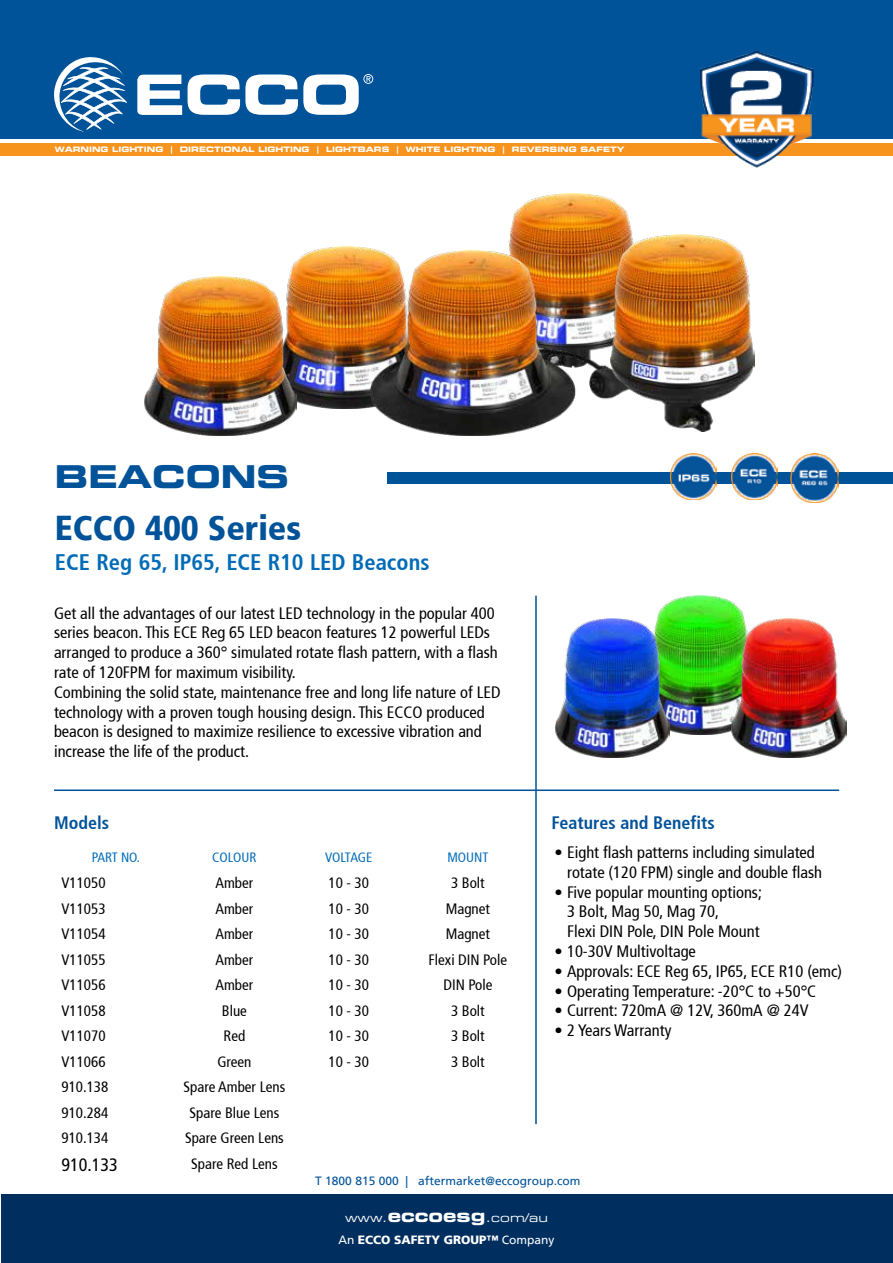
<style>
.page{position:relative;width:893px;height:1263px;background:#fff}
.page>*{position:absolute;margin:0;border:0;box-sizing:border-box;transform-origin:0 0}
.t1{font:900 condensed 34.5px "Frutiger 77";color:#005299}
.t2{font:31.5px "Eurostile LT Std Bold Ex 2";color:#005299}
.t3{font:700 condensed 22.5px "Frutiger 67";color:#006bb6}
.t4{font:700 condensed 18px "Frutiger 67";color:#005299}
.t5{font:condensed 18px "Frutiger LT";color:#000}
.t6{font:condensed 16.5px/19.8px "Frutiger 57";color:#000}
.t7{font:condensed 15px "Frutiger 57";color:#000}
.t8{font:condensed 13.5px "Frutiger 57";color:#006bb6}
.t9{font:condensed 13.5px "Frutiger 57";letter-spacing:-.02em;color:#006bb6}
.t10{font:12px "Frutiger LT";color:#005299}
.t11{font:900 12px "Frutiger LT";color:#fff}
.t12{font:12px "Eurostile LT Std Ex 2";color:#fff}
.t13{font:7.5px "Eurostile LT Std Bold Ex 2";color:#fff}
.s1{font-family:"Eurostile LT Std Bold Ex 2";font-size:18px}
.s2{font-weight:400}
</style>
<div class="page">
<div style="left:0;top:0;width:893px;height:139px;background:#005299"></div>
<div style="left:0;top:144px;width:893px;height:12px;background:#f7941e"></div>
<svg style="left:137px;top:75px;width:45px;height:40px"></svg>
<svg style="left:54px;top:57px;width:73px;height:75px"></svg>
<svg style="left:188px;top:74px;width:185px;height:41px"></svg>
<div style="left:2px;top:1195px;width:891px;height:68px;background:#002e5e"></div>
<div style="left:387px;top:472px;width:506px;height:12px;background:#005299"></div>
<img style="left:732px;top:454px;width:46px;height:46px">
<img style="left:671px;top:454px;width:45px;height:45px">
<hr style="left:54px;top:789px;width:785px;height:2px;background:#005299">
<hr style="left:535px;top:596px;width:2px;height:528px;background:#005299">
<img style="left:790px;top:454px;width:49px;height:48px">
<img style="left:701px;top:51px;width:112px;height:117px">
<img style="left:289px;top:247px;width:198px;height:162px">
<img style="left:508px;top:194px;width:125px;height:57px">
<img style="left:370px;top:251px;width:240px;height:185px">
<img style="left:610px;top:234px;width:145px;height:197px">
<img style="left:144px;top:277px;width:153px;height:159px">
<img style="left:657px;top:596px;width:87px;height:139px">
<img style="left:555px;top:618px;width:115px;height:139px">
<img style="left:732px;top:618px;width:114px;height:139px">
<p class="t13" style="left:55px;top:144px;width:571px">WARNING LIGHTING | DIRECTIONAL LIGHTING | LIGHTBARS | WHITE LIGHTING | REVERSING SAFETY</p>
<h2 class="t2" style="left:55px;top:454px;width:236px">BEACONS</h2>
<h1 class="t1" style="left:55px;top:508px;width:248px">ECCO 400 Series</h1>
<h3 class="t3" style="left:55px;top:548px;width:376px">ECE Reg 65, IP65, ECE R10 LED Beacons</h3>
<p class="t6" style="left:54px;top:603px;width:448px">Get all the advantages of our latest LED technology in the popular 400 series beacon. This ECE Reg 65 LED beacon features 12 powerful LEDs arranged to produce a 360° simulated rotate flash pattern, with a flash rate of 120FPM for maximum visibility.<br>Combining the solid state, maintenance free and long life nature of LED technology with a proven tough housing design. This ECCO produced beacon is designed to maximize resilience to excessive vibration and increase the life of the product.</p>
<p class="t4" style="left:54px;top:812px;width:57px">Models</p>
<p class="t4" style="left:552px;top:812px;width:165px">Features and Benefits</p>
<p class="t8" style="left:92px;top:849px;width:50px">PART NO.</p>
<p class="t8" style="left:212px;top:849px;width:46px">COLOUR</p>
<p class="t9" style="left:325px;top:849px;width:49px">VOLTAGE</p>
<p class="t8" style="left:447px;top:849px;width:43px">MOUNT</p>
<p class="t7" style="left:62px;top:874px;width:46px">V11050</p>
<p class="t7" style="left:216px;top:874px;width:39px">Amber</p>
<p class="t7" style="left:329px;top:874px;width:42px">10 - 30</p>
<p class="t7" style="left:451px;top:874px;width:35px">3 Bolt</p>
<p class="t7" style="left:62px;top:900px;width:46px">V11053</p>
<p class="t7" style="left:216px;top:900px;width:39px">Amber</p>
<p class="t7" style="left:329px;top:900px;width:42px">10 - 30</p>
<p class="t7" style="left:446px;top:900px;width:46px">Magnet</p>
<p class="t7" style="left:61px;top:925px;width:46px">V11054</p>
<p class="t7" style="left:216px;top:925px;width:39px">Amber</p>
<p class="t7" style="left:329px;top:925px;width:42px">10 - 30</p>
<p class="t7" style="left:446px;top:925px;width:46px">Magnet</p>
<p class="t7" style="left:61px;top:951px;width:46px">V11055</p>
<p class="t7" style="left:216px;top:951px;width:39px">Amber</p>
<p class="t7" style="left:329px;top:951px;width:42px">10 - 30</p>
<p class="t7" style="left:429px;top:951px;width:80px">Flexi DIN Pole</p>
<p class="t7" style="left:61px;top:976px;width:46px">V11056</p>
<p class="t7" style="left:216px;top:976px;width:39px">Amber</p>
<p class="t7" style="left:329px;top:976px;width:42px">10 - 30</p>
<p class="t7" style="left:443px;top:976px;width:50px">DIN Pole</p>
<p class="t7" style="left:61px;top:1002px;width:46px">V11058</p>
<p class="t7" style="left:222px;top:1002px;width:27px">Blue</p>
<p class="t7" style="left:329px;top:1002px;width:42px">10 - 30</p>
<p class="t7" style="left:451px;top:1002px;width:35px">3 Bolt</p>
<p class="t7" style="left:61px;top:1027px;width:46px">V11070</p>
<p class="t7" style="left:224px;top:1027px;width:23px">Red</p>
<p class="t7" style="left:329px;top:1027px;width:42px">10 - 30</p>
<p class="t7" style="left:451px;top:1027px;width:35px">3 Bolt</p>
<p class="t7" style="left:61px;top:1053px;width:46px">V11066</p>
<p class="t7" style="left:217px;top:1053px;width:36px">Green</p>
<p class="t7" style="left:329px;top:1053px;width:42px">10 - 30</p>
<p class="t7" style="left:451px;top:1053px;width:35px">3 Bolt</p>
<p class="t7" style="left:61px;top:1078px;width:48px">910.138</p>
<p class="t7" style="left:184px;top:1078px;width:103px">Spare Amber Lens</p>
<p class="t7" style="left:61px;top:1104px;width:48px">910.284</p>
<p class="t7" style="left:190px;top:1104px;width:91px">Spare Blue Lens</p>
<p class="t7" style="left:61px;top:1129px;width:48px">910.134</p>
<p class="t7" style="left:185px;top:1129px;width:100px">Spare Green Lens</p>
<p class="t5" style="left:62px;top:1154px;width:58px">910.133</p>
<p class="t7" style="left:191px;top:1155px;width:88px">Spare Red Lens</p>
<p class="t6" style="left:567px;top:842px;width:256px;text-indent:-13px">• Eight flash patterns including simulated rotate (120 FPM) single and double flash</p>
<p class="t6" style="left:567px;top:882px;width:196px;text-indent:-13px">• Five popular mounting options;<br>3 Bolt, Mag 50, Mag 70,<br>Flexi DIN Pole, DIN Pole Mount</p>
<p class="t6" style="left:554px;top:941px;width:143px">• 10-30V Multivoltage</p>
<p class="t6" style="left:554px;top:961px;width:289px">• Approvals: ECE Reg 65, IP65, ECE R10 (emc)</p>
<p class="t6" style="left:554px;top:981px;width:263px">• Operating Temperature: -20°C to +50°C</p>
<p class="t6" style="left:554px;top:1001px;width:256px">• Current: 720mA @ 12V, 360mA @ 24V</p>
<p class="t6" style="left:554px;top:1021px;width:119px">• 2 Years Warranty</p>
<p class="t10" style="left:315px;top:1173px;width:267px">T 1800 815 000 | aftermarket@eccogroup.com</p>
<p class="t12" style="left:345px;top:1210px;width:204px">www.<span class="s1">eccoesg</span>.com/au</p>
<p class="t11" style="left:338px;top:1232px;width:218px"><span class="s2">An</span> ECCO SAFETY GROUP™ <span class="s2">Company</span></p>
</div>
